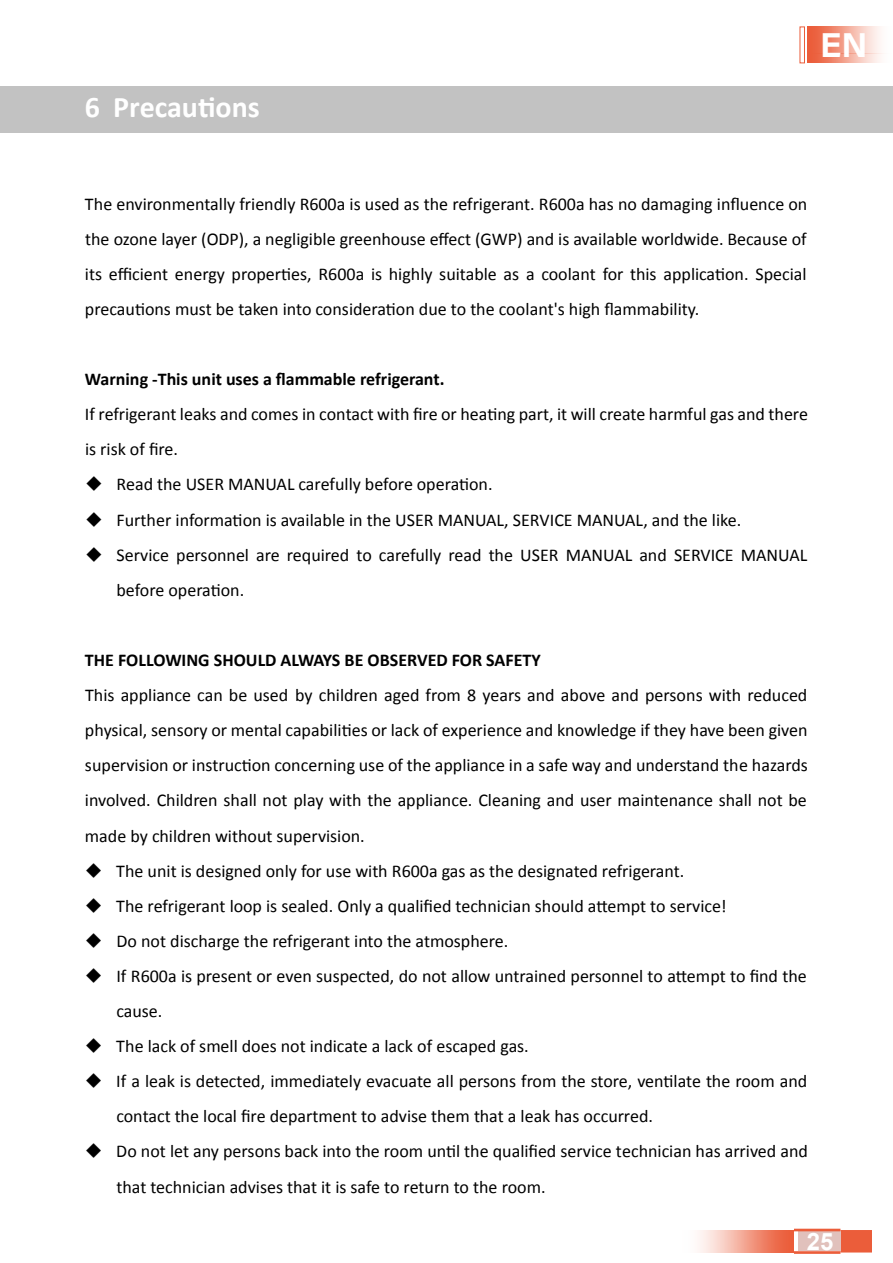
<style>
.page{position:relative;width:893px;height:1263px;background:#fff}
.page>*{position:absolute;margin:0;border:0;box-sizing:border-box;transform-origin:0 0}
.t1{font:700 30px "Calibri";color:#fff}
.t2{font:700 24px "Arial";color:#fff}
.t3{font:18px/35.1px "Calibri";color:#000}
.t4{font:700 18px "Calibri";color:#000}
</style>
<div class="page">
<div style="left:0;top:86px;width:893px;height:46px;background:#c2c2c2"></div>
<svg style="left:807px;top:54px;width:73px;height:9px"></svg>
<div style="left:807px;top:27px;width:84px;height:27px;background:linear-gradient(to right,#e94f29,#fff)"></div>
<svg style="left:840px;top:1230px;width:32px;height:22px"></svg>
<div style="left:798px;top:1231px;width:42px;height:20px;background:#e1c1bc"></div>
<div style="left:683px;top:1230px;width:111px;height:22px;background:linear-gradient(to right,#fff,#e9512c)"></div>
<hr style="left:794px;top:1229px;width:46px;height:2px;background:#eb5d3a">
<hr style="left:794px;top:1251px;width:46px;height:3px;background:#eb5d3a">
<svg style="left:799px;top:26px;width:6px;height:38px"></svg>
<svg style="left:823px;top:33px;width:42px;height:24px"></svg>
<h1 class="t1" style="left:85px;top:88px;width:176px">6 Precautio ns</h1>
<p class="t3" style="left:85px;top:186px;width:724px;text-align:justify">The environmentally friendly R600a is used as the refrigerant. R600a has no damaging influence on the ozone layer (ODP), a negligible greenhouse effect (GWP) and is available worldwide. Because of its efficient energy properties, R600a is highly suitable as a coolant for this application. Special precautions must be taken into consideration due to the coolant's high flammability.</p>
<p class="t4" style="left:85px;top:368px;width:361px">Warning -This unit uses a flammable refrigerant.</p>
<p class="t3" style="left:85px;top:397px;width:725px">If refrigerant leaks and comes in contact with fire or heating part, it will create harmful gas and there is risk of fire.</p>
<p class="t3" style="left:85px;top:467px;width:409px">◆ Read the USER MANUAL carefully before operation.</p>
<p class="t3" style="left:85px;top:502px;width:658px">◆ Further information is available in the USER MANUAL, SERVICE MANUAL, and the like.</p>
<p class="t3" style="left:116px;top:537px;width:692px;text-indent:-31px">◆ Service personnel are required to carefully read the USER MANUAL and SERVICE MANUAL before operation.</p>
<p class="t4" style="left:85px;top:648px;width:457px">THE FOLLOWING SHOULD ALWAYS BE OBSERVED FOR SAFETY</p>
<p class="t3" style="left:85px;top:678px;width:725px;text-align:justify">This appliance can be used by children aged from 8 years and above and persons with reduced physical, sensory or mental capabilities or lack of experience and knowledge if they have been given supervision or instruction concerning use of the appliance in a safe way and understand the hazards involved. Children shall not play with the appliance. Cleaning and user maintenance shall not be made by children without supervision.</p>
<p class="t3" style="left:85px;top:853px;width:601px">◆ The unit is designed only for use with R600a gas as the designated refrigerant.</p>
<p class="t3" style="left:85px;top:888px;width:644px">◆ The refrigerant loop is sealed. Only a qualified technician should attempt to service!</p>
<p class="t3" style="left:85px;top:923px;width:425px">◆ Do not discharge the refrigerant into the atmosphere.</p>
<p class="t3" style="left:116px;top:958px;width:692px;text-indent:-31px">◆ If R600a is present or even suspected, do not allow untrained personnel to attempt to find the cause.</p>
<p class="t3" style="left:85px;top:1029px;width:446px">◆ The lack of smell does not indicate a lack of escaped gas.</p>
<p class="t3" style="left:116px;top:1064px;width:692px;text-indent:-32px">◆ If a leak is detected, immediately evacuate all persons from the store, ventilate the room and contact the local fire department to advise them that a leak has occurred.</p>
<p class="t3" style="left:116px;top:1134px;width:693px;text-indent:-32px">◆ Do not let any persons back into the room until the qualified service technician has arrived and that technician advises that it is safe to return to the room.</p>
<h2 class="t2" style="left:807px;top:1225px;width:28px">25</h2>
</div>
